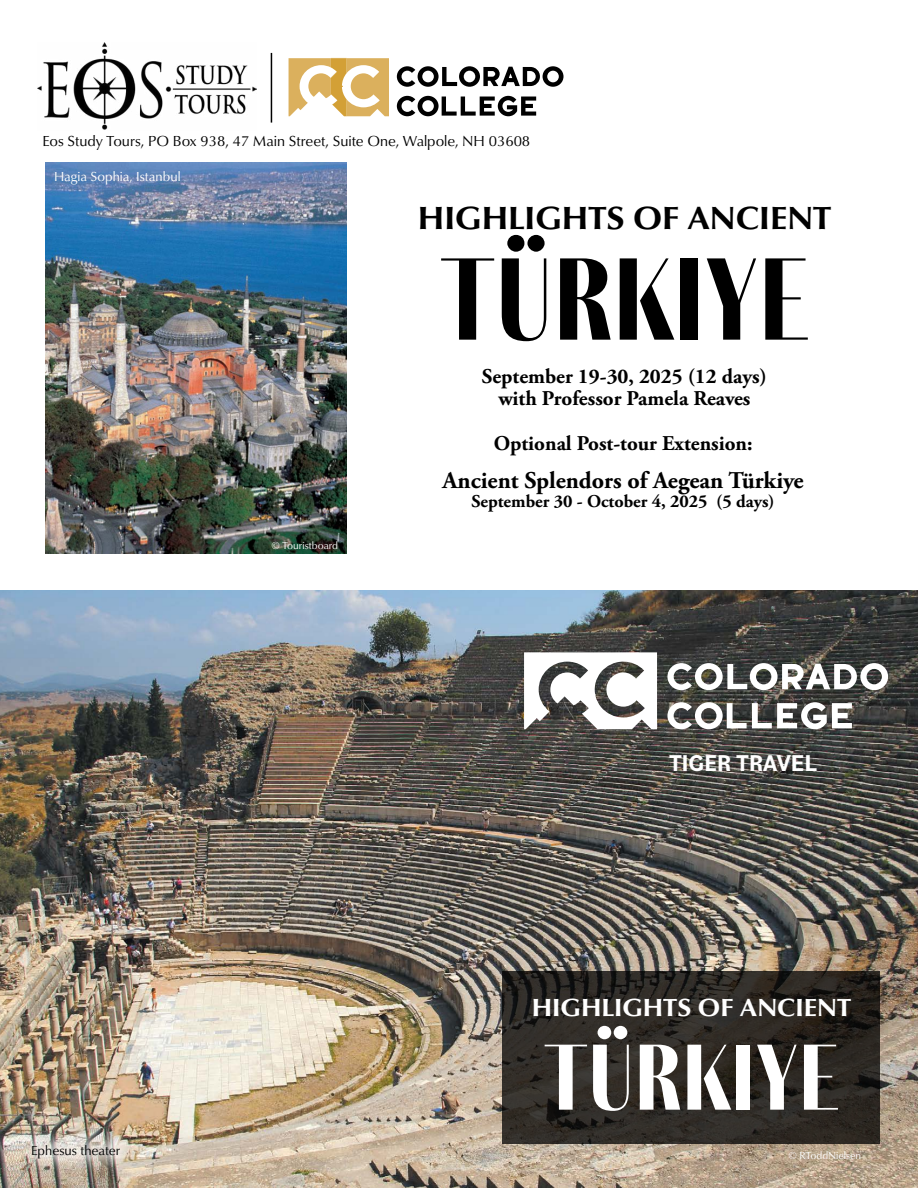
<style>
.page{position:relative;width:918px;height:1188px;background:#fff}
.page>*{position:absolute;margin:0;border:0;box-sizing:border-box;transform-origin:0 0}
.t1{font:700 120px "Fino Sans";color:#000;scale:1.05 1}
.t2{font:700 96px "Fino Sans";color:#fff;scale:1.05 1}
.t3{font:700 33px "Classico URW";color:#000;scale:1.05 1}
.t4{font:700 25.5px "Classico URW";color:#fff;scale:1.05 1}
.t5{font:700 24px "Adobe Garamond Pro";color:#000}
.t6{font:700 24px "Bilo";color:#fff;scale:.94 1}
.t7{font:700 21px/22.6px "Adobe Garamond Pro";color:#000;text-align:center}
.t8{font:700 18px "Adobe Garamond Pro";color:#000}
.t9{font:15px "Classico URW";color:#000}
.t10{font:13.5px "Classico URW";color:#fff}
.t11{font:13.5px "Classico URW";color:#000}
.t12{font:10.5px "Classico URW";color:#fff}
</style>
<div class="page">
<img style="left:0;top:591px;width:918px;height:597px">
<svg style="left:502px;top:971px;width:378px;height:173px;background:#2c2823"></svg>
<img style="left:45px;top:162px;width:301px;height:392px">
<div style="left:14px;top:1127px;width:124px;height:49px;background:#fff;opacity:.82"></div>
<svg style="left:397px;top:66px;width:167px;height:50px"></svg>
<svg style="left:289px;top:58px;width:100px;height:58px"></svg>
<hr style="left:271px;top:53px;width:1px;height:70px;background:#000">
<img style="left:37px;top:43px;width:220px;height:87px">
<svg style="left:667px;top:663px;width:221px;height:66px"></svg>
<svg style="left:524px;top:652px;width:133px;height:77px"></svg>
<p class="t9" style="left:42px;top:129px;width:489px">Eos Study Tours, PO Box 938, 47 Main Street, Suite One, Walpole, NH 03608</p>
<p class="t10" style="left:54px;top:167px;width:128px">Hagia Sophia, Istanbul</p>
<p class="t11" style="left:31px;top:1140px;width:91px">Ephesus theater</p>
<p class="t12" style="left:271px;top:538px;width:68px">© Touristboard</p>
<h3 class="t3" style="left:418px;top:194px;width:395px">HIGHLIGHTS OF ANCIENT</h3>
<h1 class="t1" style="left:441px;top:229px;width:352px">TÜRKIYE</h1>
<p class="t7" style="left:482px;top:365px;width:286px">September 19-30, 2025 (12 days) with Professor Pamela Reaves</p>
<p class="t7" style="left:494px;top:432px;width:260px">Optional Post-tour Extension:</p>
<p class="t5" style="left:443px;top:466px;width:363px">Ancient Splendors of Aegean Türkiye</p>
<p class="t8" style="left:472px;top:491px;width:305px">September 30 - October 4, 2025 (5 days)</p>
<p class="t6" style="left:669px;top:747px;width:159px">TIGER TRAVEL</p>
<p class="t4" style="left:532px;top:988px;width:305px">HIGHLIGHTS OF ANCIENT</p>
<h2 class="t2" style="left:544px;top:1021px;width:282px">TÜRKIYE</h2>
<p class="t12" style="left:788px;top:1148px;width:74px">© RToddNielsen</p>
</div>
